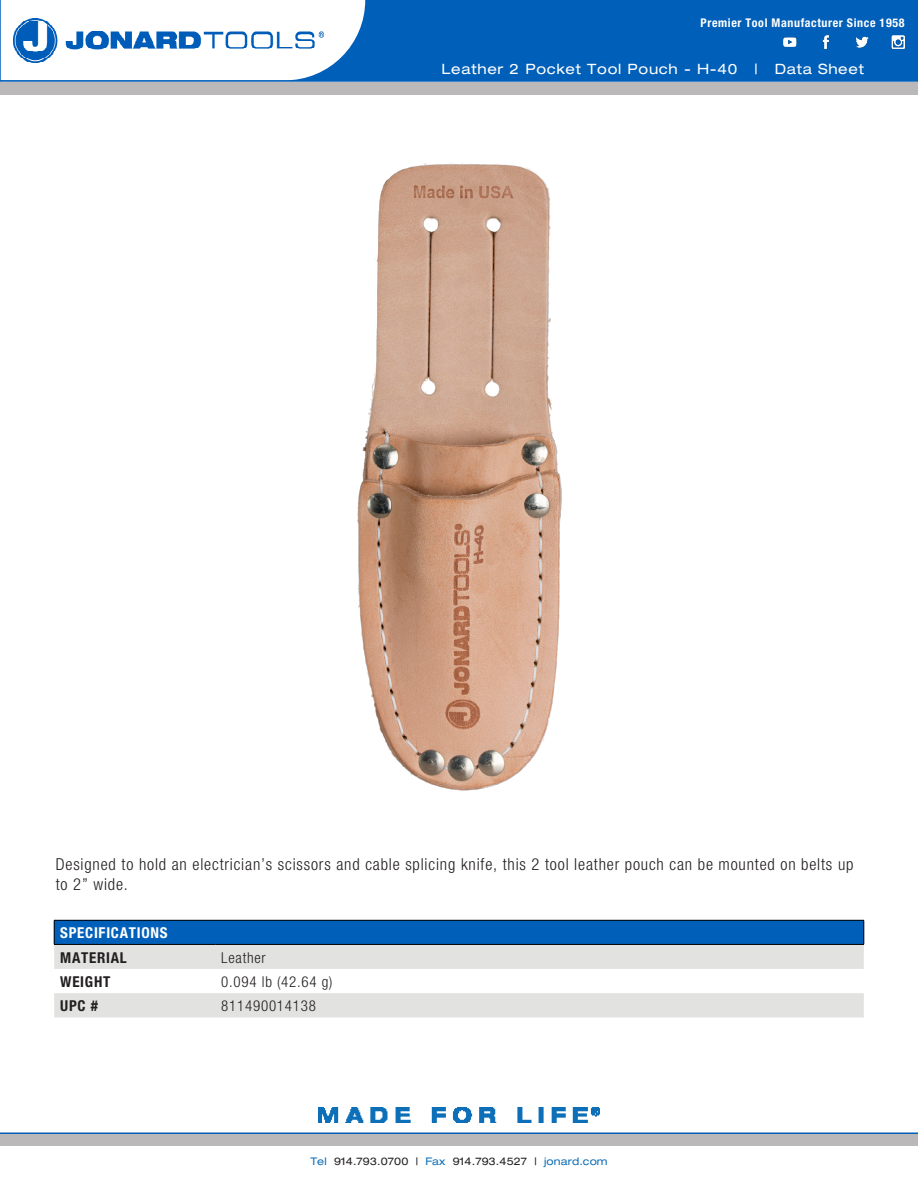
<style>
.page{position:relative;width:918px;height:1188px;background:#fff}
.page>*{position:absolute;margin:0;border:0;box-sizing:border-box;transform-origin:0 0}
.t1{font:300 condensed 16.5px/19.8px "Helvetica Neue";letter-spacing:.05em;color:#231f20}
.t2{font:300 condensed 15px "Helvetica Neue";letter-spacing:.05em;color:#231f20}
.t3{font:700 condensed 15px "Helvetica Neue";letter-spacing:.05em;color:#231f20}
.t4{font:700 condensed 15px "Helvetica Neue";letter-spacing:.05em;color:#fff}
.t5{font:expanded 14.25px "Helvetica Neue";letter-spacing:.05em;color:#fff}
.t6{font:700 condensed 12px "Helvetica Neue";letter-spacing:.05em;color:#fff}
.t7{font:expanded 10.5px "Helvetica Neue";letter-spacing:.01em;color:#231f20}
.s1{color:#0e6eb8}
</style>
<div class="page">
<div style="left:1px;top:0;width:917px;height:81px;background:#005fb9"></div>
<div style="left:0;top:82px;width:918px;height:12px;background:#bbb8b9"></div>
<div style="left:0;top:1134px;width:918px;height:12px;background:#bbb8b9"></div>
<img style="left:319px;top:1107px;width:280px;height:15px">
<hr style="left:0;top:1132px;width:918px;height:2px;background:#005fb9">
<svg style="left:1px;top:0;width:364px;height:80px;background:#e8f0f8"></svg>
<img style="left:14px;top:18px;width:310px;height:45px">
<hr style="left:0;top:80px;width:918px;height:2px;background:#005fb9">
<img style="left:783px;top:35px;width:122px;height:14px">
<div style="left:54px;top:920px;width:810px;height:24px;background:#005fb9"></div>
<svg style="left:54px;top:945px;width:810px;height:72px;fill:#e2e2e1"></svg>
<hr style="left:54px;top:920px;width:161px;height:1px;background:#000">
<svg style="left:54px;top:920px;width:1px;height:24px"></svg>
<hr style="left:215px;top:920px;width:649px;height:1px;background:#000">
<svg style="left:864px;top:920px;width:1px;height:24px"></svg>
<hr style="left:54px;top:944px;width:161px;height:1px;background:#000">
<hr style="left:215px;top:944px;width:649px;height:1px;background:#000">
<img style="left:357px;top:163px;width:205px;height:628px">
<p class="t6" style="left:701px;top:15px;width:205px">Premier Tool Manufacturer Since 1958</p>
<p class="t5" style="left:442px;top:60px;width:424px">Leather 2 Pocket Tool Pouch - H-40 | Data Sheet</p>
<p class="t1" style="left:56px;top:855px;width:799px">Designed to hold an electrician’s scissors and cable splicing knife, this 2 tool leather pouch can be mounted on belts up to 2” wide.</p>
<p class="t4" style="left:60px;top:924px;width:109px">SPECIFICATIONS</p>
<p class="t3" style="left:60px;top:948px;width:68px">MATERIAL</p>
<p class="t2" style="left:221px;top:949px;width:46px">Leather</p>
<p class="t3" style="left:60px;top:973px;width:52px">WEIGHT</p>
<p class="t2" style="left:221px;top:973px;width:113px">0.094 lb (42.64 g)</p>
<p class="t3" style="left:60px;top:997px;width:39px">UPC #</p>
<p class="t2" style="left:221px;top:998px;width:96px">811490014138</p>
<p class="t7" style="left:310px;top:1155px;width:299px"><span class="s1">Tel</span> 914.793.0700 | <span class="s1">Fax</span> 914.793.4527 | <span class="s1">jonard.com</span></p>
</div>
